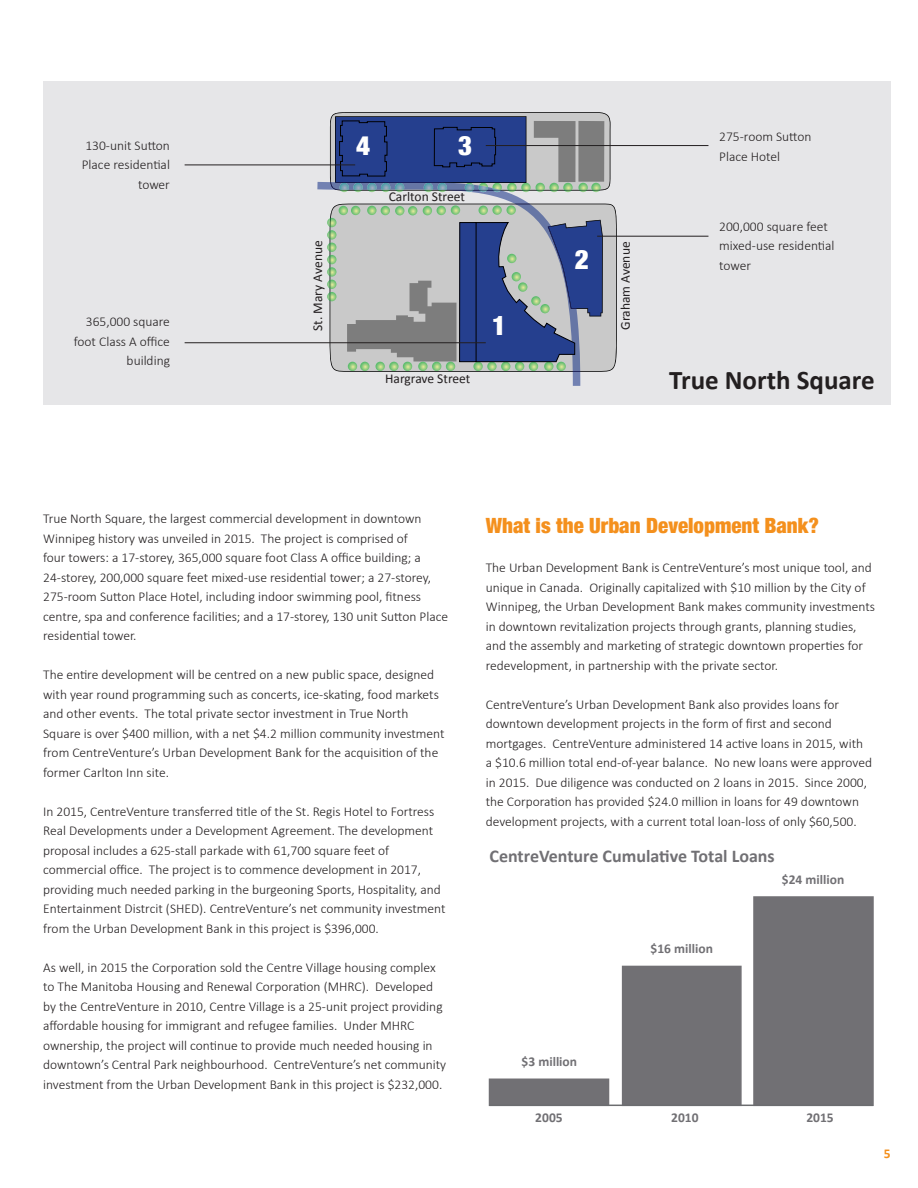
<style>
.page{position:relative;width:918px;height:1188px;background:#fff}
.page>*{position:absolute;margin:0;border:0;box-sizing:border-box;transform-origin:0 0}
.t1{font:700 27px "Calibri";color:#231f20}
.t2{font:900 condensed 27px "Helvetica Neue";color:#fff}
.t3{font:900 condensed 21px "Helvetica Neue";color:#f4901d}
.t4{font:700 18px "Calibri";color:#717074}
.t5{font:300 13.5px/19.5px "Calibri";color:#231f20}
.t6{font:13.5px "Calibri";color:#231f20}
.t7{font:700 13.5px "Calibri";color:#717074}
.t8{font:700 13.5px "Calibri";color:#f4901d}
</style>
<div class="page">
<div style="left:489px;top:1079px;width:120px;height:27px;background:#717074"></div>
<div style="left:622px;top:966px;width:120px;height:140px;background:#717074"></div>
<div style="left:753px;top:896px;width:121px;height:210px;background:#717074;border:2px solid #717074"></div>
<hr style="left:490px;top:1105px;width:383px;height:1px;background:#6c6d70">
<div style="left:43px;top:81px;width:848px;height:324px;background:#e6e6e8"></div>
<svg style="left:603px;top:204px;width:14px;height:168px;background:#bebebe"></svg>
<svg style="left:317px;top:182px;width:263px;height:204px"></svg>
<svg style="left:330px;top:112px;width:282px;height:81px;background:#586992"></svg>
<svg style="left:327px;top:204px;width:276px;height:168px;background:#8b96a7"></svg>
<hr style="left:486px;top:145px;width:222px;height:1px;background:#231f20">
<hr style="left:597px;top:236px;width:111px;height:1px;background:#231f20">
<hr style="left:185px;top:342px;width:301px;height:1px;background:#231f20">
<hr style="left:185px;top:165px;width:170px;height:1px;background:#231f20">
<p class="t5" style="left:82px;top:135px;width:90px;text-align:right">130-unit Sutton<br>Place residential tower</p>
<p class="t5" style="left:74px;top:311px;width:98px;text-align:right">365,000 square foot Class A office building</p>
<p class="t6" style="left:309px;top:331px;width:92px;rotate:-90deg">St. Mary Avenue</p>
<p class="t2" style="left:356px;top:123px;width:16px">4</p>
<p class="t2" style="left:458px;top:123px;width:16px">3</p>
<p class="t6" style="left:389px;top:188px;width:78px">Carlton Street</p>
<p class="t6" style="left:385px;top:370px;width:87px">Hargrave Street</p>
<p class="t2" style="left:492px;top:303px;width:16px">1</p>
<p class="t2" style="left:575px;top:237px;width:16px">2</p>
<p class="t6" style="left:617px;top:330px;width:89px;rotate:-90deg">Graham Avenue</p>
<p class="t5" style="left:719px;top:126px;width:94px">275-room Sutton<br>Place Hotel</p>
<p class="t5" style="left:719px;top:216px;width:117px">200,000 square feet mixed-use residential tower</p>
<p class="t1" style="left:669px;top:363px;width:207px">True North Square</p>
<p class="t5" style="left:43px;top:508px;width:406px">True North Square, the largest commercial development in downtown Winnipeg history was unveiled in 2015. The project is comprised of<br>four towers: a 17-storey, 365,000 square foot Class A office building; a 24-storey, 200,000 square feet mixed-use residential tower; a 27-storey, 275-room Sutton Place Hotel, including indoor swimming pool, fitness centre, spa and conference facilities; and a 17-storey, 130 unit Sutton Place residential tower.</p>
<p class="t5" style="left:43px;top:664px;width:403px">The entire development will be centred on a new public space, designed with year round programming such as concerts, ice-skating, food markets and other events. The total private sector investment in True North Square is over $400 million, with a net $4.2 million community investment from CentreVenture’s Urban Development Bank for the acquisition of the former Carlton Inn site.</p>
<p class="t5" style="left:43px;top:801px;width:404px">In 2015, CentreVenture transferred title of the St. Regis Hotel to Fortress Real Developments under a Development Agreement. The development proposal includes a 625-stall parkade with 61,700 square feet of commercial office. The project is to commence development in 2017, providing much needed parking in the burgeoning Sports, Hospitality, and Entertainment Distrcit (SHED). CentreVenture’s net community investment from the Urban Development Bank in this project is $396,000.</p>
<p class="t5" style="left:43px;top:957px;width:405px">As well, in 2015 the Corporation sold the Centre Village housing complex to The Manitoba Housing and Renewal Corporation (MHRC). Developed by the CentreVenture in 2010, Centre Village is a 25-unit project providing affordable housing for immigrant and refugee families. Under MHRC ownership, the project will continue to provide much needed housing in downtown’s Central Park neighbourhood. CentreVenture’s net community investment from the Urban Development Bank in this project is $232,000.</p>
<p class="t3" style="left:486px;top:509px;width:335px">What is the Urban Development Bank?</p>
<p class="t5" style="left:486px;top:558px;width:391px">The Urban Development Bank is CentreVenture’s most unique tool, and unique in Canada. Originally capitalized with $10 million by the City of Winnipeg, the Urban Development Bank makes community investments in downtown revitalization projects through grants, planning studies, and the assembly and marketing of strategic downtown properties for redevelopment, in partnership with the private sector.</p>
<p class="t5" style="left:486px;top:694px;width:388px">CentreVenture’s Urban Development Bank also provides loans for downtown development projects in the form of first and second mortgages. CentreVenture administered 14 active loans in 2015, with a $10.6 million total end-of-year balance. No new loans were approved in 2015. Due diligence was conducted on 2 loans in 2015. Since 2000, the Corporation has provided $24.0 million in loans for 49 downtown development projects, with a current total loan-loss of only $60,500.</p>
<p class="t4" style="left:490px;top:844px;width:287px">CentreVenture Cumulative Total Loans</p>
<p class="t7" style="left:651px;top:940px;width:64px">$16 million</p>
<p class="t7" style="left:782px;top:871px;width:64px">$24 million</p>
<p class="t7" style="left:522px;top:1053px;width:57px">$3 million</p>
<p class="t7" style="left:535px;top:1109px;width:29px">2005</p>
<p class="t7" style="left:671px;top:1109px;width:29px">2010</p>
<p class="t7" style="left:806px;top:1109px;width:29px">2015</p>
<p class="t8" style="left:884px;top:1145px;width:8px">5</p>
</div>
